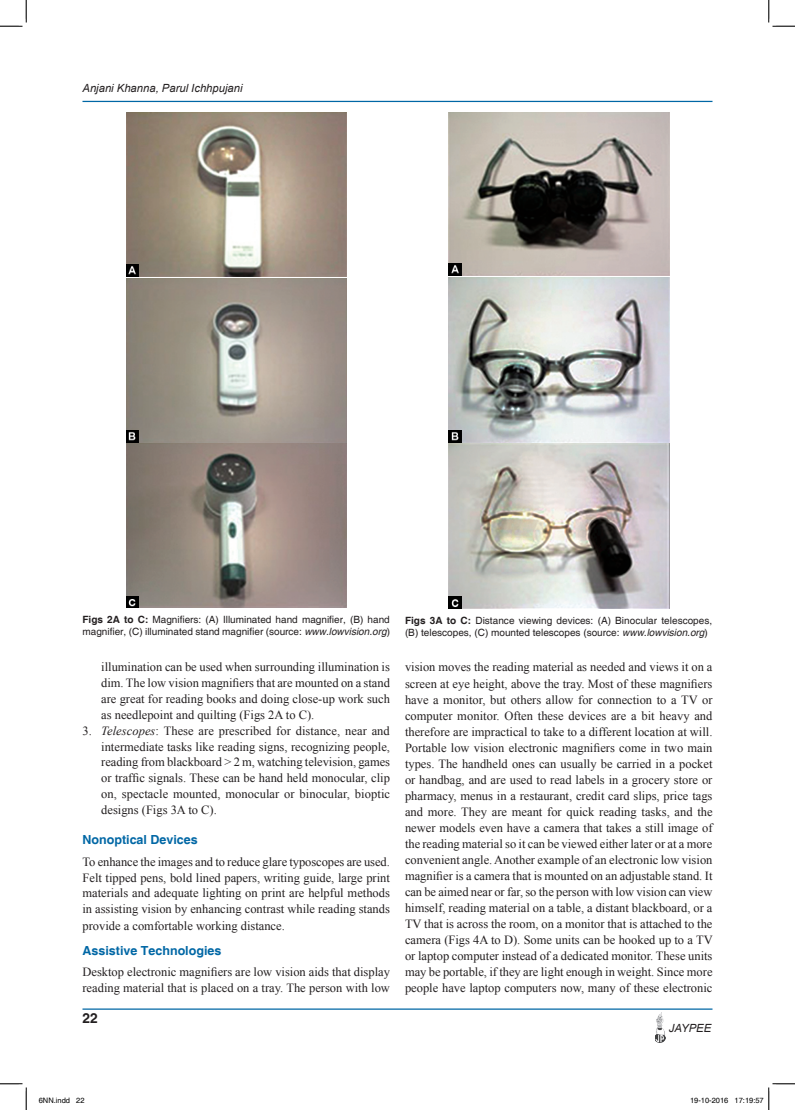
<style>
.page{position:relative;width:795px;height:1110px;background:#fff}
.page>*{position:absolute;margin:0;border:0;box-sizing:border-box;transform-origin:0 0}
.t1{font:700 13.75px "Helvetica";color:#231f20}
.text{font:12.5px/16px "Times New Roman";color:#231f20;text-align:justify}
._1st{font:12.5px/16px "Times New Roman";color:#231f20;text-align:justify}
.B{font:700 12.5px "Helvetica";color:#0067a5}
.t2{font:italic 11.25px "Arial";color:#231f20}
.fig{font:10px/12px "Helvetica";color:#231f20}
.t3{font:7.5px "Helvetica";color:#000}
.s1{font-weight:700}
.s2{font-style:italic}
</style>
<div class="page">
<hr style="left:82px;top:101px;width:630px;height:1px;background:#0067a5">
<hr style="left:82px;top:1009px;width:630px;height:1px;background:#0067a5">
<img style="left:655px;top:1013px;width:11px;height:29px">
<img style="left:126px;top:112px;width:221px;height:164px">
<img style="left:126px;top:278px;width:221px;height:164px">
<img style="left:126px;top:444px;width:221px;height:164px">
<img style="left:448px;top:112px;width:221px;height:164px">
<img style="left:448px;top:278px;width:221px;height:164px">
<img style="left:448px;top:444px;width:221px;height:165px">
<svg style="left:126px;top:264px;width:13px;height:12px"></svg>
<svg style="left:126px;top:430px;width:13px;height:12px"></svg>
<svg style="left:126px;top:596px;width:13px;height:12px"></svg>
<svg style="left:449px;top:264px;width:12px;height:12px"></svg>
<svg style="left:449px;top:430px;width:12px;height:12px"></svg>
<svg style="left:449px;top:597px;width:12px;height:12px"></svg>
<svg style="left:0;top:0;width:27px;height:27px"></svg>
<svg style="left:0;top:1083px;width:27px;height:27px"></svg>
<svg style="left:768px;top:0;width:27px;height:27px"></svg>
<svg style="left:768px;top:1083px;width:27px;height:27px"></svg>
<p class="t2" style="left:82px;top:80px;width:162px">Anjani Khanna, Parul Ichhpujani</p>
<p class="fig" style="left:82px;top:614px;width:309px"><span class="s1">Figs 2A to C:</span> Magnifiers: (A) Illuminated hand magnifier, (B) hand magnifier, (C) illuminated stand magnifier (source: <span class="s2">www.lowvision.org</span>)</p>
<p class="fig" style="left:405px;top:614px;width:309px"><span class="s1">Figs 3A to C:</span> Distance viewing devices: (A) Binocular telescopes, (B) telescopes, (C) mounted telescopes (source: <span class="s2">www.lowvision.org</span>)</p>
<p class="_1st" style="left:101px;top:659px;width:290px">illumination can be used when surrounding illumination is dim. The low vision magnifiers that are mounted on a stand are great for reading books and doing close-up work such as needlepoint and quilting (Figs 2A to C).</p>
<p class="_1st" style="left:101px;top:722px;width:290px;text-indent:-19px">3. <span class="s2">Telescopes</span>: These are prescribed for distance, near and intermediate tasks like reading signs, recognizing people, reading from blackboard &gt; 2 m, watching television, games or traffic signals. These can be hand held monocular, clip on, spectacle mounted, monocular or binocular, bioptic designs (Figs 3A to C).</p>
<p class="B" style="left:82px;top:832px;width:117px">Nonoptical Devices</p>
<p class="text" style="left:82px;top:853px;width:309px">To enhance the images and to reduce glare typoscopes are used.<br>Felt tipped pens, bold lined papers, writing guide, large print materials and adequate lighting on print are helpful methods in assisting vision by enhancing contrast while reading stands provide a comfortable working distance.</p>
<p class="B" style="left:82px;top:943px;width:140px">Assistive Technologies</p>
<p class="text" style="left:82px;top:963px;width:309px;line-height:16.5px">Desktop electronic magnifiers are low vision aids that display reading material that is placed on a tray. The person with low</p>
<p class="t1" style="left:82px;top:1010px;width:17px">22</p>
<p class="text" style="left:405px;top:659px;width:309px">vision moves the reading material as needed and views it on a screen at eye height, above the tray. Most of these magnifiers have a monitor, but others allow for connection to a TV or computer monitor. Often these devices are a bit heavy and therefore are impractical to take to a different location at will.<br>Portable low vision electronic magnifiers come in two main types. The handheld ones can usually be carried in a pocket or handbag, and are used to read labels in a grocery store or pharmacy, menus in a restaurant, credit card slips, price tags and more. They are meant for quick reading tasks, and the newer models even have a camera that takes a still image of the reading material so it can be viewed either later or at a more convenient angle. Another example of an electronic low vision magnifier is a camera that is mounted on an adjustable stand. It can be aimed near or far, so the person with low vision can view himself, reading material on a table, a distant blackboard, or a TV that is across the room, on a monitor that is attached to the camera (Figs 4A to D). Some units can be hooked up to a TV or laptop computer instead of a dedicated monitor. These units may be portable, if they are light enough in weight. Since more people have laptop computers now, many of these electronic</p>
<p class="t2" style="left:669px;top:1021px;width:44px">JAYPEE</p>
<p class="t3" style="left:39px;top:1096px;width:47px">6NN.indd 22</p>
<p class="t3" style="left:690px;top:1096px;width:75px">19-10-2016 17:19:57</p>
</div>
